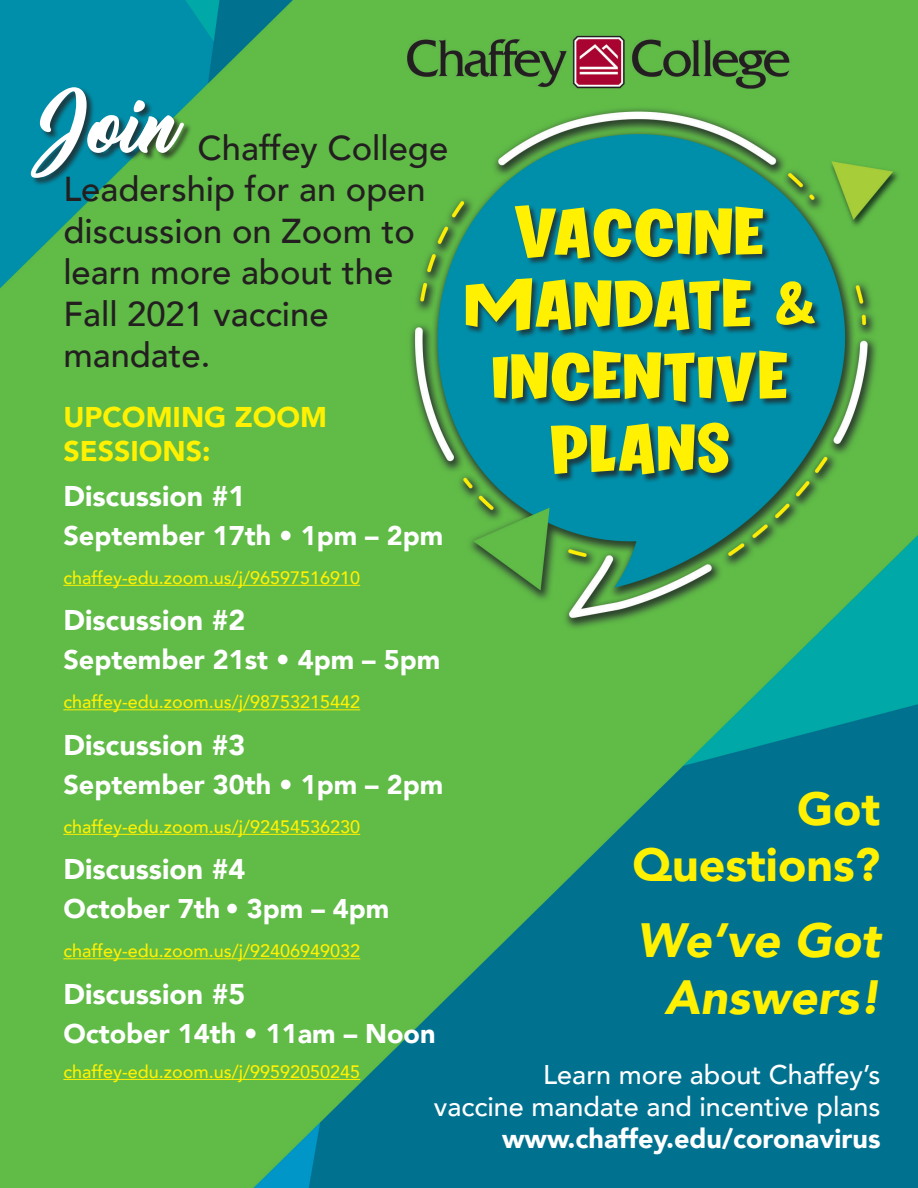
<style>
.page{position:relative;width:918px;height:1188px;background:#fff}
.page>*{position:absolute;margin:0;border:0;box-sizing:border-box;transform-origin:0 0}
.t1{font:66px/72px "Comic Hunter";color:#fff101;text-align:center}
.t2{font:63px "Thinking Of Betty";color:#fff}
.t3{font:italic 900 48px "Avenir";color:#fff101}
.t4{font:900 46.5px "Avenir";color:#fff101}
.t5{font:500 34.5px "Avenir";color:#231f20}
.t6{font:900 28.5px "Avenir";color:#fff}
.t7{font:900 28.5px "Avenir";color:#fff101}
.t8{font:900 27px "Avenir";color:#fff}
.t9{font:500 27px "Avenir";color:#fff}
.t10{font:500 18px "Avenir";color:#fff101}
</style>
<div class="page">
<img style="left:0;top:0;width:918px;height:1188px">
<hr style="left:63px;top:585px;width:297px;height:1px;background:#fff101">
<hr style="left:63px;top:709px;width:297px;height:1px;background:#fff101">
<hr style="left:63px;top:834px;width:297px;height:1px;background:#fff101">
<hr style="left:63px;top:958px;width:297px;height:1px;background:#fff101">
<hr style="left:63px;top:1079px;width:297px;height:1px;background:#fff101">
<div style="left:465px;top:205px;width:358px;height:278px;background:#231f20;opacity:.75"></div>
<div style="left:31px;top:87px;width:162px;height:99px;background:#231f20;opacity:.75"></div>
<p class="t2" style="left:43px;top:94px;width:138px">Join</p>
<p class="t5" style="left:198px;top:118px;width:252px">Chaffey College</p>
<p class="t5" style="left:63px;top:160px;width:364px">Leadership for an open</p>
<p class="t5" style="left:63px;top:201px;width:353px">discussion on Zoom to</p>
<p class="t5" style="left:63px;top:242px;width:331px">learn more about the</p>
<p class="t5" style="left:63px;top:284px;width:267px">Fall 2021 vaccine</p>
<p class="t5" style="left:63px;top:325px;width:149px">mandate.</p>
<p class="t7" style="left:63px;top:392px;width:265px">UPCOMING ZOOM</p>
<p class="t7" style="left:63px;top:427px;width:149px">SESSIONS:</p>
<p class="t6" style="left:63px;top:472px;width:184px">Discussion #1</p>
<p class="t8" style="left:63px;top:512px;width:381px">September 17th • 1pm – 2pm</p>
<p class="t10" style="left:63px;top:562px;width:298px">chaffey-edu.zoom.us/j/96597516910</p>
<p class="t6" style="left:63px;top:596px;width:184px">Discussion #2</p>
<p class="t8" style="left:63px;top:637px;width:378px">September 21st • 4pm – 5pm</p>
<p class="t10" style="left:63px;top:687px;width:298px">chaffey-edu.zoom.us/j/98753215442</p>
<p class="t6" style="left:63px;top:721px;width:184px">Discussion #3</p>
<p class="t8" style="left:63px;top:761px;width:381px">September 30th • 1pm – 2pm</p>
<p class="t10" style="left:63px;top:811px;width:298px">chaffey-edu.zoom.us/j/92454536230</p>
<p class="t6" style="left:63px;top:845px;width:184px">Discussion #4</p>
<p class="t8" style="left:63px;top:886px;width:327px">October 7th • 3pm – 4pm</p>
<p class="t10" style="left:63px;top:936px;width:298px">chaffey-edu.zoom.us/j/92406949032</p>
<p class="t6" style="left:63px;top:970px;width:184px">Discussion #5</p>
<p class="t8" style="left:63px;top:1010px;width:374px">October 14th • 11am – Noon</p>
<p class="t10" style="left:63px;top:1056px;width:298px">chaffey-edu.zoom.us/j/99592050245</p>
<p class="t1" style="left:465px;top:193px;width:355px">VACCINE<br>MANDATE &amp;<br>INCENTIVE</p>
<p class="t1" style="left:551px;top:409px;width:183px">PLANS</p>
<p class="t4" style="left:797px;top:769px;width:85px">Got</p>
<p class="t4" style="left:633px;top:825px;width:249px">Questions?</p>
<p class="t3" style="left:637px;top:901px;width:245px">We’ve Got</p>
<p class="t3" style="left:665px;top:958px;width:217px">Answers!</p>
<p class="t9" style="left:543px;top:1051px;width:339px">Learn more about Chaffey’s</p>
<p class="t9" style="left:434px;top:1083px;width:448px">vaccine mandate and incentive plans</p>
<p class="t8" style="left:502px;top:1116px;width:380px">www.chaffey.edu/coronavirus</p>
</div>
